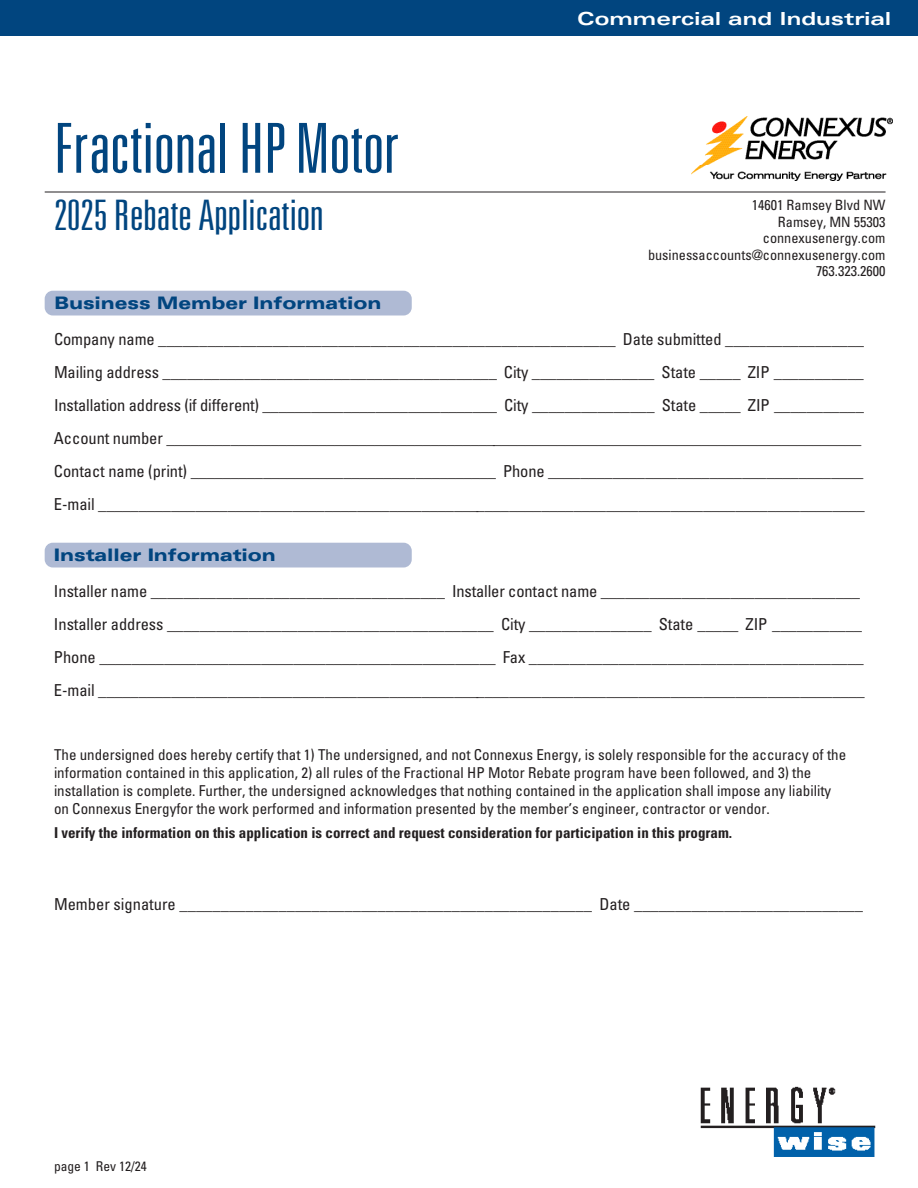
<style>
.page{position:relative;width:918px;height:1188px;background:#fff}
.page>*{position:absolute;margin:0;border:0;box-sizing:border-box;transform-origin:0 0}
.t1{font:300 ultra-condensed 69px "Univers LT Std";color:#01457f;scale:1.1 1}
.t2{font:300 ultra-condensed 42px "Univers LT Std";color:#01457f;scale:1.15 1}
.t3{font:700 expanded 18px "Univers LT Std";color:#fff;scale:1.1 1}
.t4{font:900 expanded 17.25px "Univers LT Std";letter-spacing:-.005em;color:#01457f}
.t5{font:condensed 16.5px "Univers LT Std";letter-spacing:-.005em;color:#231f20}
.LT_The_undersigned{font:condensed 15px/18px "Univers LT Std";color:#231f20}
.LT_The_undersigned-2{font:700 condensed 15px "Univers LT Std";color:#231f20}
.t6{font:condensed 14.25px/16.5px "Univers LT Std";color:#231f20;text-align:right}
.t7{font:condensed 13.5px "Univers LT Std";color:#231f20}
</style>
<div class="page">
<img style="left:691px;top:116px;width:202px;height:65px">
<div style="left:0;top:0;width:918px;height:35px;background:#01457f"></div>
<img style="left:700px;top:1086px;width:176px;height:71px">
<hr style="left:45px;top:192px;width:841px;height:1px;background:#231f20">
<div style="left:45px;top:291px;width:367px;height:24px;background:#afbad4;border-radius:8px"></div>
<div style="left:45px;top:543px;width:367px;height:24px;background:#afbad4;border-radius:8px"></div>
<p class="t1" style="left:54px;top:112px;width:316px">Fractional HP Motor</p>
<p class="t2" style="left:54px;top:193px;width:236px">2025 Rebate Application</p>
<p class="t3" style="left:577px;top:8px;width:287px">Commercial and Industrial</p>
<p class="t6" style="left:752px;top:197px;width:135px">14601 Ramsey Blvd NW</p>
<p class="t6" style="left:778px;top:213px;width:109px">Ramsey, MN 55303</p>
<p class="t6" style="left:763px;top:230px;width:124px">connexusenergy.com</p>
<p class="t6" style="left:648px;top:246px;width:239px">businessaccounts@connexusenergy.com<br>763.323.2600</p>
<p class="t4" style="left:54px;top:293px;width:329px">Business Member Information</p>
<p class="t5" style="left:54px;top:328px;width:812px">Company name ________________________________________________________ Date submitted _________________</p>
<p class="t5" style="left:54px;top:361px;width:811px">Mailing address _________________________________________ City _______________ State _____ ZIP ___________</p>
<p class="t5" style="left:54px;top:394px;width:811px">Installation address (if different) _____________________________ City _______________ State _____ ZIP ___________</p>
<p class="t5" style="left:54px;top:427px;width:809px">Account number _______________________________________________________________________________________</p>
<p class="t5" style="left:54px;top:460px;width:811px">Contact name (print) ______________________________________ Phone _______________________________________</p>
<p class="t5" style="left:54px;top:493px;width:812px">E-mail _______________________________________________________________________________________________</p>
<p class="t4" style="left:54px;top:545px;width:223px">Installer Information</p>
<p class="t5" style="left:54px;top:580px;width:808px">Installer name ____________________________________ Installer contact name ________________________________</p>
<p class="t5" style="left:54px;top:613px;width:810px">Installer address ________________________________________ City _______________ State _____ ZIP ___________</p>
<p class="t5" style="left:54px;top:646px;width:811px">Phone _________________________________________________ Fax _________________________________________</p>
<p class="t5" style="left:54px;top:679px;width:812px">E-mail _______________________________________________________________________________________________</p>
<p class="LT_The_undersigned" style="left:54px;top:745px;width:794px">The undersigned does hereby certify that 1) The undersigned, and not Connexus Energy, is solely responsible for the accuracy of the information contained in this application, 2) all rules of the Fractional HP Motor Rebate program have been followed, and 3) the installation is complete. Further, the undersigned acknowledges that nothing contained in the application shall impose any liability on Connexus Energyfor the work performed and information presented by the member’s engineer, contractor or vendor.</p>
<p class="LT_The_undersigned-2" style="left:54px;top:823px;width:680px">I verify the information on this application is correct and request consideration for participation in this program.</p>
<p class="t5" style="left:54px;top:894px;width:810px">Member signature __________________________________________________ Date ____________________________</p>
<p class="t7" style="left:54px;top:1157px;width:94px">page 1 Rev 12/24</p>
</div>
